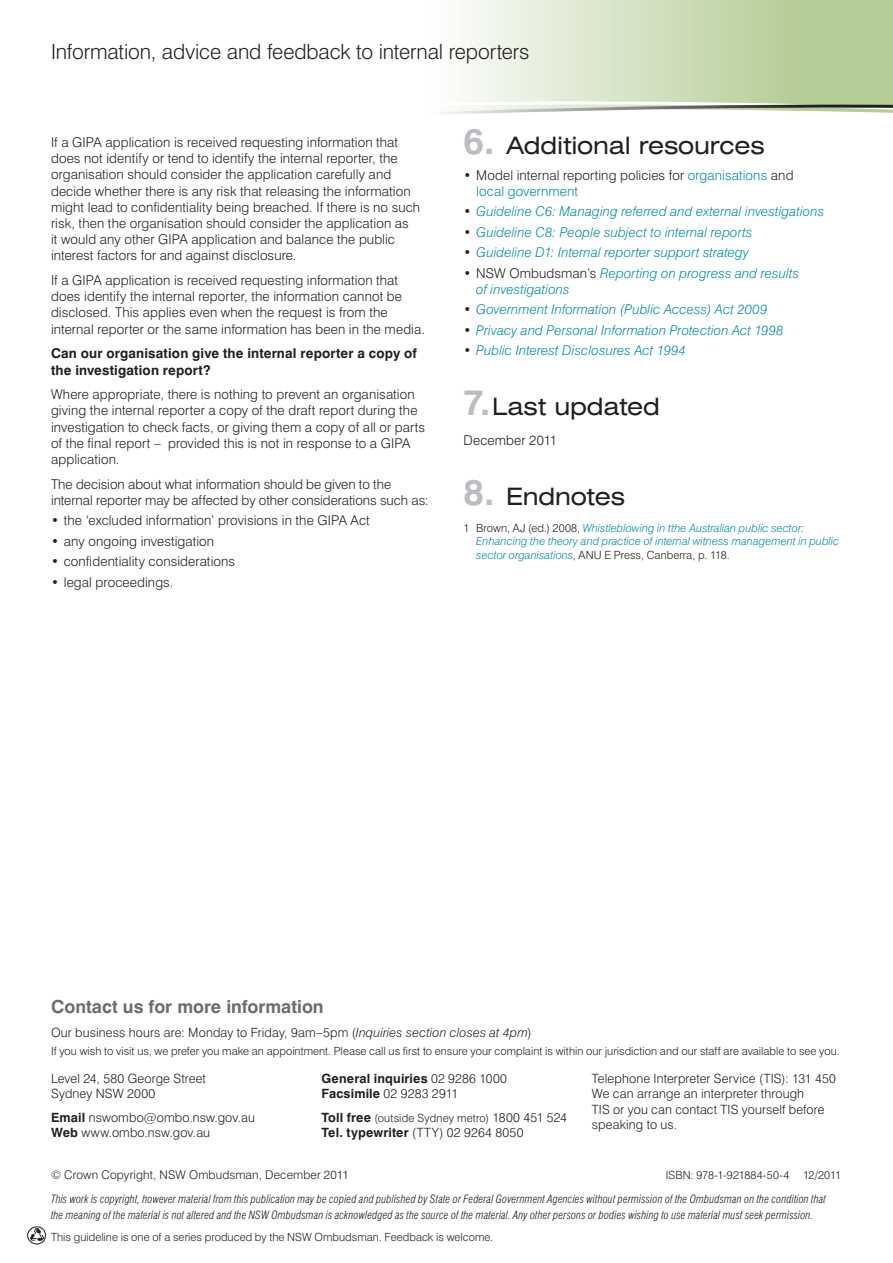
<style>
.page{position:relative;width:893px;height:1263px;background:#fff}
.page>*{position:absolute;margin:0;border:0;box-sizing:border-box;transform-origin:0 0}
.FS_GL_Heading_2_No{font:expanded 24px "Swiss 721 BT";letter-spacing:-.01em;color:#231f20}
.FS_GL_Call_out_intro{font:300 21px "Swiss 721 BT";letter-spacing:-.005em;color:#231f20}
.FS_GL_Heading_4{font:700 18px "Swiss 721 BT";color:#6c6d70}
.FS_GL_Body_text{font:300 13.5px/16.2px "Swiss 721 BT";letter-spacing:.005em;color:#231f20}
.FS_GL_BulletText{font:italic 300 13.5px/16.2px "Swiss 721 BT";letter-spacing:.01em;color:#008da8}
.FS_GL_BulletText-2{font:300 13.5px/16.2px "Swiss 721 BT";letter-spacing:.01em;color:#231f20}
.FS_GL_Body_text-2{font:700 13.5px/16.2px "Swiss 721 BT";letter-spacing:.01em;color:#231f20}
.FS_GL_contact_body_t{font:300 12.75px/15.3px "Swiss 721 BT";letter-spacing:.01em;color:#231f20}
.FS_GL_Body_text-3{font:300 12.75px/15.3px "Swiss 721 BT";letter-spacing:.015em;color:#231f20}
.FS_GL_Body_text-4{font:700 12.75px/15.3px "Swiss 721 BT";letter-spacing:.015em;color:#231f20}
.t1{font:300 12px "Swiss 721 BT";letter-spacing:.015em;color:#231f20}
.t2{font:italic 300 condensed 11.25px/15.8px "Swiss 721 BT";letter-spacing:.01em;color:#231f20}
.FS_GL_footnote{font:italic 300 11.25px/13.5px "Swiss 721 BT";letter-spacing:.005em;color:#008da8}
.FS_GL_footnote-2{font:300 11.25px "Swiss 721 BT";color:#231f20}
.FS_GL_Heading_4-2{font:300 11.25px "Swiss 721 BT";letter-spacing:.005em;color:#231f20}
.FS_GL_Body_text-5{font:300 11.25px "Swiss 721 BT";letter-spacing:.015em;color:#231f20}
.s1{font-weight:700;font-stretch:normal;font-size:36px;color:#bcbdc0}
.s2{color:#008da8}
.s3{font-style:normal;color:#231f20}
.s4{font-style:italic}
.s5{font-weight:700}
.s6{font-weight:300}
.s7{font-weight:700;font-size:12.75px}
.s8{font-size:12.75px}
</style>
<div class="page">
<svg style="left:462px;top:0;width:431px;height:98px"></svg>
<svg style="left:444px;top:98px;width:449px;height:16px"></svg>
<div style="left:27px;top:1226px;width:19px;height:18px;border:1px solid #231f20;border-radius:50%"></div>
<svg style="left:30px;top:1228px;width:14px;height:13px"></svg>
<p class="FS_GL_Call_out_intro" style="left:51px;top:39px;width:480px">Information, advice and feedback to internal reporters</p>
<p class="FS_GL_Body_text" style="left:51px;top:134px;width:371px">If a GIPA application is received requesting information that does not identify or tend to identify the internal reporter, the organisation should consider the application carefully and decide whether there is any risk that releasing the information might lead to confidentiality being breached. If there is no such risk, then the organisation should consider the application as<br>it would any other GIPA application and balance the public interest factors for and against disclosure.</p>
<p class="FS_GL_Body_text" style="left:51px;top:272px;width:375px">If a GIPA application is received requesting information that does identify the internal reporter, the information cannot be disclosed. This applies even when the request is from the internal reporter or the same information has been in the media.</p>
<p class="FS_GL_Body_text-2" style="left:51px;top:345px;width:367px">Can our organisation give the internal reporter a copy of the investigation report?</p>
<p class="FS_GL_Body_text" style="left:51px;top:386px;width:376px">Where appropriate, there is nothing to prevent an organisation giving the internal reporter a copy of the draft report during the investigation to check facts, or giving them a copy of all or parts of the final report – provided this is not in response to a GIPA application.</p>
<p class="FS_GL_Body_text" style="left:51px;top:476px;width:379px">The decision about what information should be given to the internal reporter may be affected by other considerations such as:</p>
<p class="FS_GL_BulletText-2" style="left:51px;top:512px;width:320px">• the ‘excluded information’ provisions in the GIPA Act</p>
<p class="FS_GL_BulletText-2" style="left:51px;top:533px;width:165px">• any ongoing investigation</p>
<p class="FS_GL_BulletText-2" style="left:51px;top:553px;width:186px">• confidentiality considerations</p>
<p class="FS_GL_BulletText-2" style="left:51px;top:574px;width:124px">• legal proceedings.</p>
<p class="FS_GL_Heading_2_No" style="left:463px;top:131px;width:303px"><span class="s1">6.</span> Additional resources</p>
<p class="FS_GL_BulletText-2" style="left:476px;top:167px;width:319px;text-indent:-13px">• Model internal reporting policies for <span class="s2">organisations</span> and <span class="s2">local government</span></p>
<p class="FS_GL_BulletText" style="left:463px;top:203px;width:362px"><span class="s3">•</span> Guideline C6: Managing referred and external investigations</p>
<p class="FS_GL_BulletText" style="left:463px;top:224px;width:290px"><span class="s3">•</span> Guideline C8: People subject to internal reports</p>
<p class="FS_GL_BulletText" style="left:463px;top:244px;width:287px"><span class="s3">•</span> Guideline D1: Internal reporter support strategy</p>
<p class="FS_GL_BulletText" style="left:476px;top:265px;width:324px;text-indent:-13px"><span class="s3">• NSW Ombudsman’s</span> Reporting on progress and results of investigations</p>
<p class="FS_GL_BulletText" style="left:463px;top:301px;width:305px"><span class="s3">•</span> Government Information (Public Access) Act 2009</p>
<p class="FS_GL_BulletText" style="left:463px;top:322px;width:321px"><span class="s3">•</span> Privacy and Personal Information Protection Act 1998</p>
<p class="FS_GL_BulletText" style="left:463px;top:342px;width:224px"><span class="s3">•</span> Public Interest Disclosures Act 1994</p>
<p class="FS_GL_Heading_2_No" style="left:463px;top:392px;width:198px"><span class="s1">7.</span>Last updated</p>
<p class="FS_GL_Body_text" style="left:463px;top:432px;width:95px">December 2011</p>
<p class="FS_GL_Heading_2_No" style="left:463px;top:482px;width:163px"><span class="s1">8.</span> Endnotes</p>
<p class="FS_GL_footnote" style="left:476px;top:521px;width:364px;text-indent:-13px"><span class="s3">1 Brown, AJ (ed.) 2008,</span> Whistleblowing in tthe Australian public sector:<br>Enhancing the theory and practice of internal witness management in public sector organisations<span class="s3">, ANU E Press, Canberra, p. 118.</span></p>
<p class="FS_GL_Heading_4" style="left:51px;top:996px;width:274px">Contact us for more information</p>
<p class="FS_GL_contact_body_t" style="left:51px;top:1025px;width:482px">Our business hours are: Monday to Friday, 9am–5pm (<span class="s4">Inquiries section closes at 4pm</span>)</p>
<p class="FS_GL_footnote-2" style="left:51px;top:1044px;width:790px">If you wish to visit us, we prefer you make an appointment. Please call us first to ensure your complaint is within our jurisdiction and our staff are available to see you.</p>
<p class="FS_GL_Body_text-3" style="left:51px;top:1071px;width:157px">Level 24, 580 George Street<br>Sydney NSW 2000</p>
<p class="FS_GL_Body_text-3" style="left:51px;top:1110px;width:205px"><span class="s5">Email</span> nswombo@ombo.nsw.gov.au<br><span class="s5">Web</span> www.ombo.nsw.gov.au</p>
<p class="FS_GL_Body_text-4" style="left:321px;top:1071px;width:187px">General inquiries <span class="s6">02 9286 1000<br></span>Facsimile <span class="s6">02 9283 2911</span></p>
<p class="FS_GL_Body_text-5" style="left:321px;top:1111px;width:247px"><span class="s7">Toll free</span> (outside Sydney metro) <span class="s8">1800 451 524</span></p>
<p class="FS_GL_Body_text-3" style="left:321px;top:1125px;width:203px"><span class="s5">Tel. typewriter</span> (TTY) 02 9264 8050</p>
<p class="FS_GL_contact_body_t" style="left:592px;top:1071px;width:246px">Telephone Interpreter Service (TIS): 131 450<br>We can arrange an interpreter through<br>TIS or you can contact TIS yourself before speaking to us.</p>
<p class="t1" style="left:51px;top:1167px;width:299px">© Crown Copyright, NSW Ombudsman, December 2011</p>
<p class="FS_GL_footnote-2" style="left:666px;top:1168px;width:177px">ISBN: 978-1-921884-50-4 12/2011</p>
<p class="t2" style="left:51px;top:1191px;width:777px">This work is copyright, however material from this publication may be copied and published by State or Federal Government Agencies without permission of the Ombudsman on the condition that the meaning of the material is not altered and the NSW Ombudsman is acknowledged as the source of the material. Any other persons or bodies wishing to use material must seek permission.</p>
<p class="FS_GL_Heading_4-2" style="left:51px;top:1230px;width:444px">This guideline is one of a series produced by the NSW Ombudsman. Feedback is welcome.</p>
</div>
